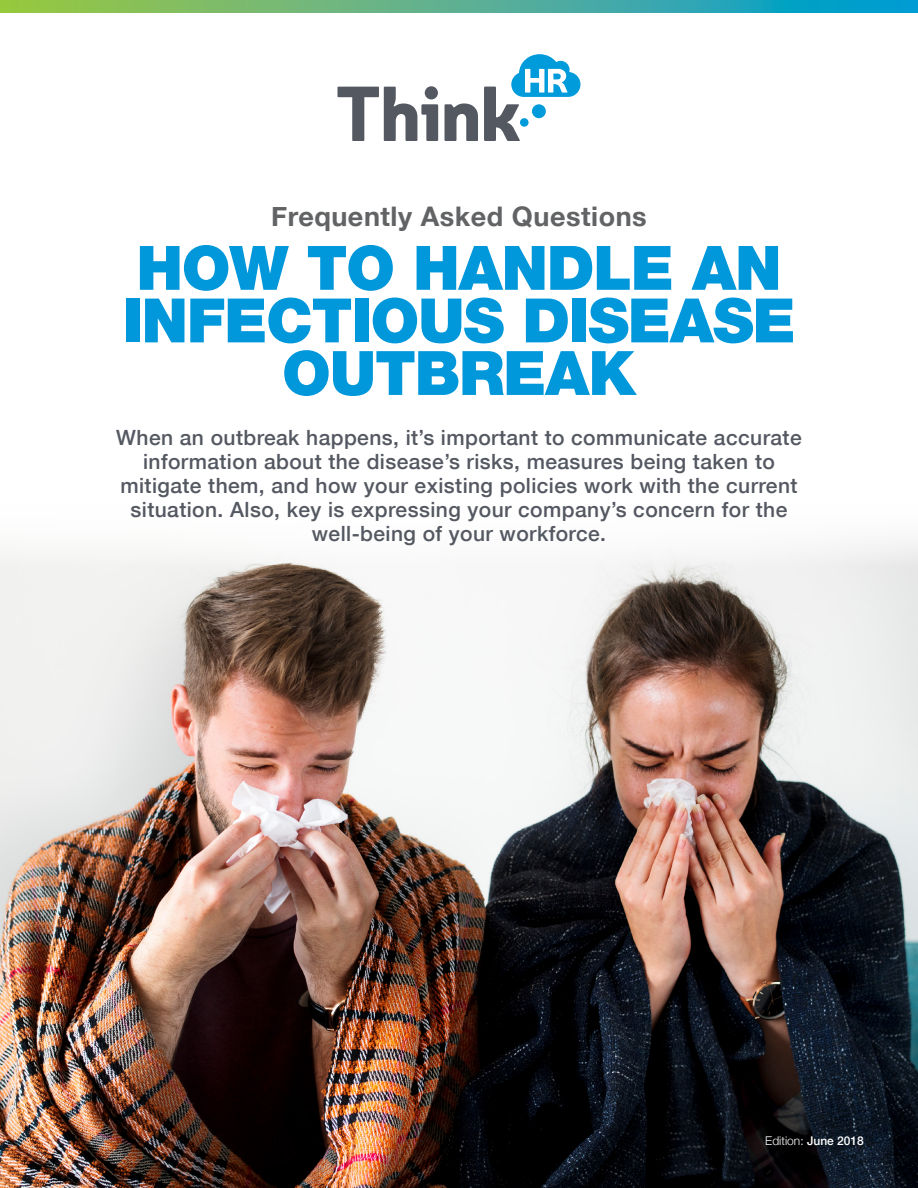
<style>
.page{position:relative;width:918px;height:1188px;background:#fff}
.page>*{position:absolute;margin:0;border:0;box-sizing:border-box;transform-origin:0 0}
.t1{font:900 61.35px/52.7px "Helvetica Neue LT Std";letter-spacing:-.02em;color:#0098db;text-align:center}
.t2{font:700 27px "Helvetica Neue";letter-spacing:.02em;color:#616365}
.t3{font:500 21px/24px "Helvetica Neue";letter-spacing:.02em;color:#545861;text-align:center}
.t4{font:300 12px "Helvetica Neue";color:#fff}
.s1{font-weight:500}
</style>
<div class="page">
<svg style="left:337px;top:87px;width:101px;height:54px"></svg>
<svg style="left:445px;top:103px;width:33px;height:38px"></svg>
<svg style="left:484px;top:54px;width:96px;height:87px"></svg>
<svg style="left:0;top:0;width:918px;height:12px;background:#53b08e"></svg>
<img style="left:0;top:542px;width:918px;height:646px">
<p class="t2" style="left:271px;top:195px;width:377px">Frequently Asked Questions</p>
<h1 class="t1" style="left:122px;top:241px;width:675px">HOW TO HANDLE AN<br>INFECTIOUS DISEASE<br>OUTBREAK</h1>
<p class="t3" style="left:116px;top:425px;width:687px">When an outbreak happens, it’s important to communicate accurate information about the disease’s risks, measures being taken to mitigate them, and how your existing policies work with the current situation. Also, key is expressing your company’s concern for the well-being of your workforce.</p>
<p class="t4" style="left:765px;top:1131px;width:100px">Edition: <span class="s1">June 2018</span></p>
</div>
